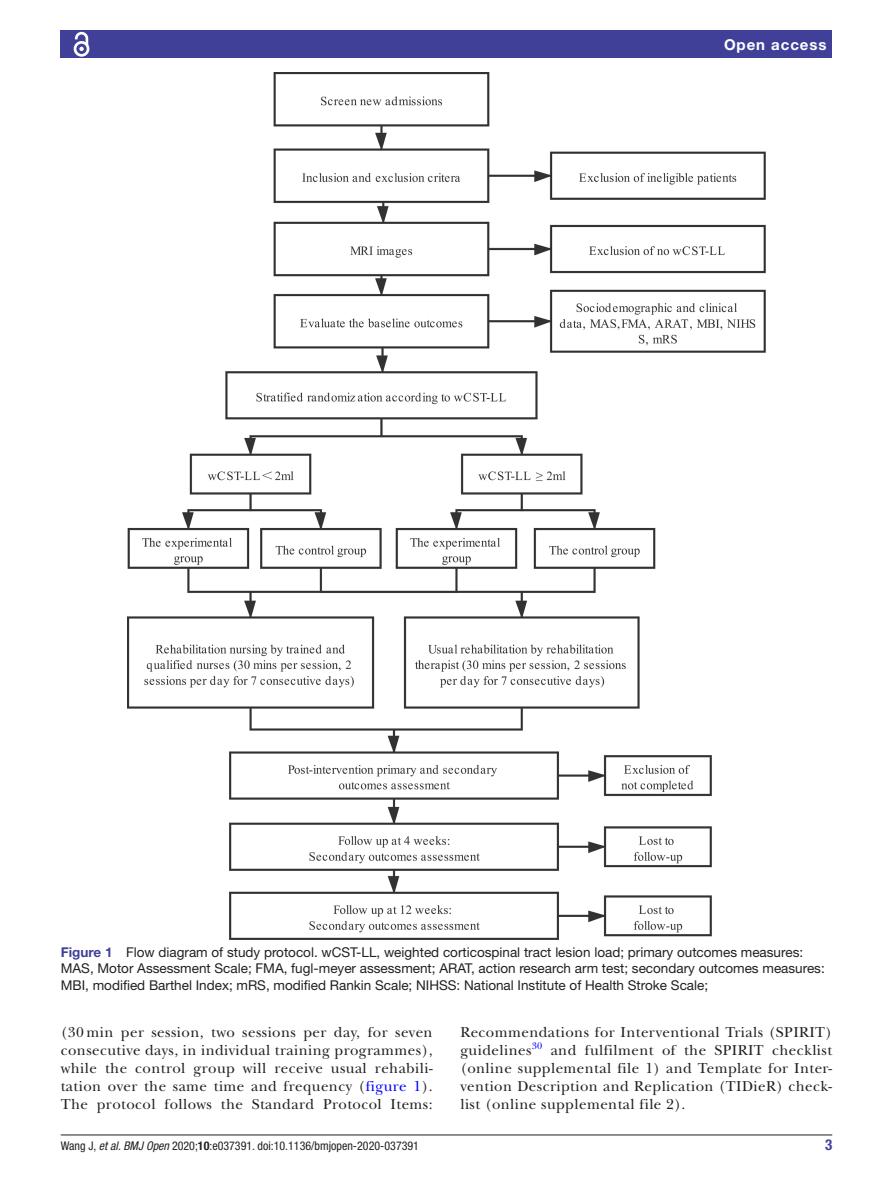
<style>
.page{position:relative;width:893px;height:1191px;background:#fff}
.page>*{position:absolute;margin:0;border:0;box-sizing:border-box;transform-origin:0 0}
.t1{font:15px/18px "New Baskerville";letter-spacing:.03em;color:#231f20;text-align:justify}
.t2{font:700 15px "Helvetica Neue LT Std";letter-spacing:.065em;color:#fff}
.t3{font:700 condensed 15px "Helvetica Neue LT Std";color:#414099}
.t4{font:13.5px/16.2px "Helvetica Neue LT Std";color:#231f20}
.t5{font:condensed 12px "Helvetica Neue LT Std";color:#231f20}
.t6{font:9.9px "New Baskerville";color:#00f}
.s1{font-weight:700;color:#414099}
.s2{color:#00f}
.s3{font-style:italic}
.s4{font-weight:700}
</style>
<div class="page">
<hr style="left:61px;top:1134px;width:771px;height:1px;background:#231f20">
<div style="left:61px;top:31px;width:771px;height:27px;background:#414099"></div>
<svg style="left:73px;top:31px;width:17px;height:26px"></svg>
<img style="left:128px;top:73px;width:637px;height:866px">
<p class="t2" style="left:724px;top:35px;width:104px">Open access</p>
<p class="t4" style="left:61px;top:944px;width:765px"><span class="s1">Figure 1</span> Flow diagram of study protocol. wCST-LL, weighted corticospinal tract lesion load; primary outcomes measures:<br>MAS, Motor Assessment Scale; FMA, fugl-meyer assessment; ARAT, action research arm test; secondary outcomes measures:<br>MBI, modified Barthel Index; mRS, modified Rankin Scale; NIHSS: National Institute of Health Stroke Scale;</p>
<p class="t1" style="left:61px;top:1023px;width:373px">(30 min per session, two sessions per day, for seven consecutive days, in individual training programmes), while the control group will receive usual rehabili&shy;tation over the same time and frequency (<span class="s2">figure 1</span>).<br>The protocol follows the Standard Protocol Items:</p>
<p class="t1" style="left:460px;top:1023px;width:373px">Recommendations for Interventional Trials (SPIRIT) guidelines</p>
<p class="t6" style="left:532px;top:1039px;width:12px">30</p>
<p class="t1" style="left:460px;top:1041px;width:373px;text-indent:90px">and fulfilment of the SPIRIT checklist (online supplemental file 1) and Template for Inter&shy;vention Description and Replication (TIDieR) check&shy;list (online supplemental file 2).</p>
<p class="t5" style="left:61px;top:1138px;width:360px">Wang J, <span class="s3">et al</span>. <span class="s3">BMJ Open</span> 2020;<span class="s4">10</span>:e037391. doi:10.1136/bmjopen-2020-037391</p>
<p class="t3" style="left:825px;top:1135px;width:9px">3</p>
</div>
